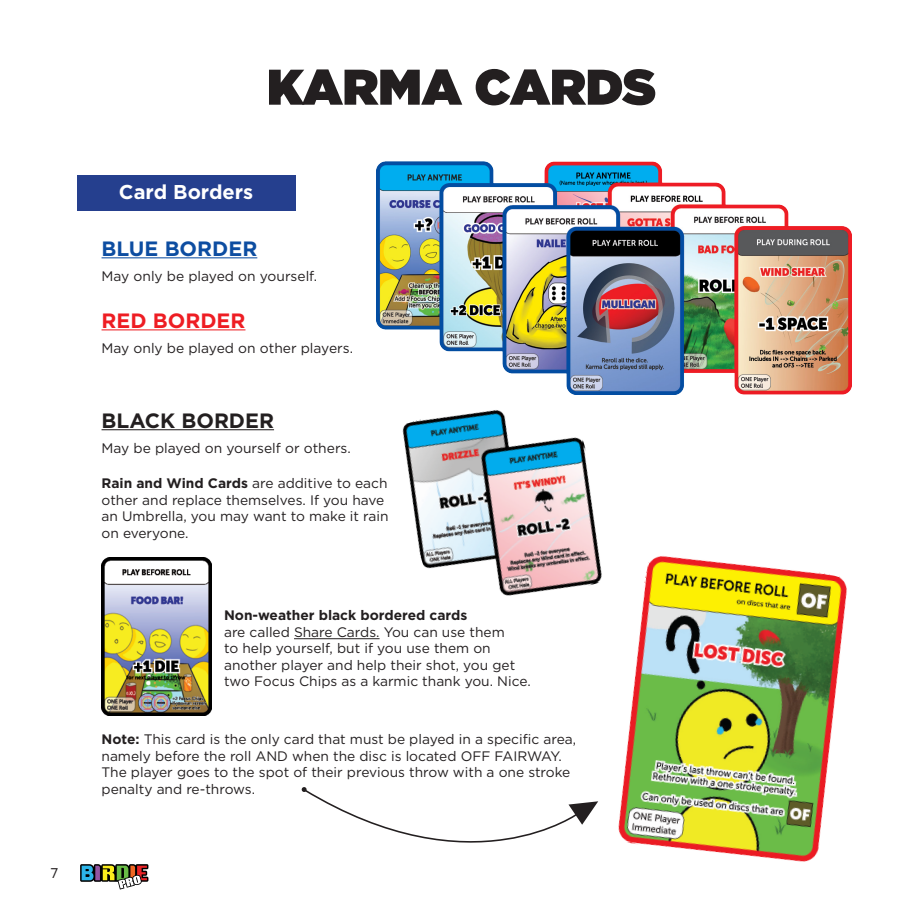
<style>
.page{position:relative;width:923px;height:923px;background:#fff}
.page>*{position:absolute;margin:0;border:0;box-sizing:border-box;transform-origin:0 0}
.t1{font:900 50px "Gotham";color:#231f20}
.t2{font:700 20.75px "Gotham";color:#231f20}
.t3{font:700 20.75px "Gotham";color:#0d4da1}
.t4{font:700 20.75px "Gotham";color:#ee1d23}
.t5{font:700 20px "Gotham";color:#fff}
.t6{font:13.75px/16.5px "Gotham";color:#231f20}
.t7{font:700 13.75px "Gotham";color:#231f20}
.t8{font:300 12.5px "LEMONMILK";color:#231f20}
.s1{font-weight:700}
</style>
<div class="page">
<hr style="left:101px;top:429px;width:173px;height:1px;background:#231f20">
<svg style="left:301px;top:787px;width:292px;height:56px"></svg>
<hr style="left:101px;top:257px;width:156px;height:1px;background:#0d4da1">
<hr style="left:101px;top:329px;width:144px;height:1px;background:#ee1d23">
<div style="left:77px;top:175px;width:218px;height:35px;background:#253f8e"></div>
<img style="left:376px;top:161px;width:475px;height:233px">
<hr style="left:294px;top:638px;width:85px;height:1px;background:#231f20">
<img style="left:101px;top:557px;width:111px;height:158px">
<img style="left:382px;top:376px;width:242px;height:220px">
<img style="left:593px;top:539px;width:254px;height:323px">
<svg style="left:80px;top:864px;width:68px;height:25px"></svg>
<p class="t8" style="left:51px;top:864px;width:9px">7</p>
<h1 class="t1" style="left:267px;top:51px;width:390px">KARMA CARDS</h1>
<h3 class="t5" style="left:119px;top:179px;width:136px">Card Borders</h3>
<h2 class="t3" style="left:101px;top:235px;width:157px">BLUE BORDER</h2>
<p class="t6" style="left:101px;top:267px;width:217px">May only be played on yourself.</p>
<h2 class="t4" style="left:101px;top:307px;width:145px">RED BORDER</h2>
<p class="t6" style="left:101px;top:339px;width:253px">May only be played on other players.</p>
<h2 class="t2" style="left:101px;top:406px;width:174px">BLACK BORDER</h2>
<p class="t6" style="left:101px;top:439px;width:251px">May be played on yourself or others.</p>
<p class="t6" style="left:101px;top:475px;width:288px"><span class="s1">Rain and Wind Cards</span> are additive to each other and replace themselves. If you have an Umbrella, you may want to make it rain on everyone.</p>
<p class="t7" style="left:224px;top:606px;width:245px">Non-weather black bordered cards</p>
<p class="t6" style="left:224px;top:623px;width:308px">are called Share Cards. You can use them<br>to help yourself, but if you use them on another player and help their shot, you get two Focus Chips as a karmic thank you. Nice.</p>
<p class="t6" style="left:101px;top:730px;width:476px"><span class="s1">Note:</span> This card is the only card that must be played in a specific area, namely before the roll AND when the disc is located OFF FAIRWAY.<br>The player goes to the spot of their previous throw with a one stroke penalty and re-throws.</p>
</div>
